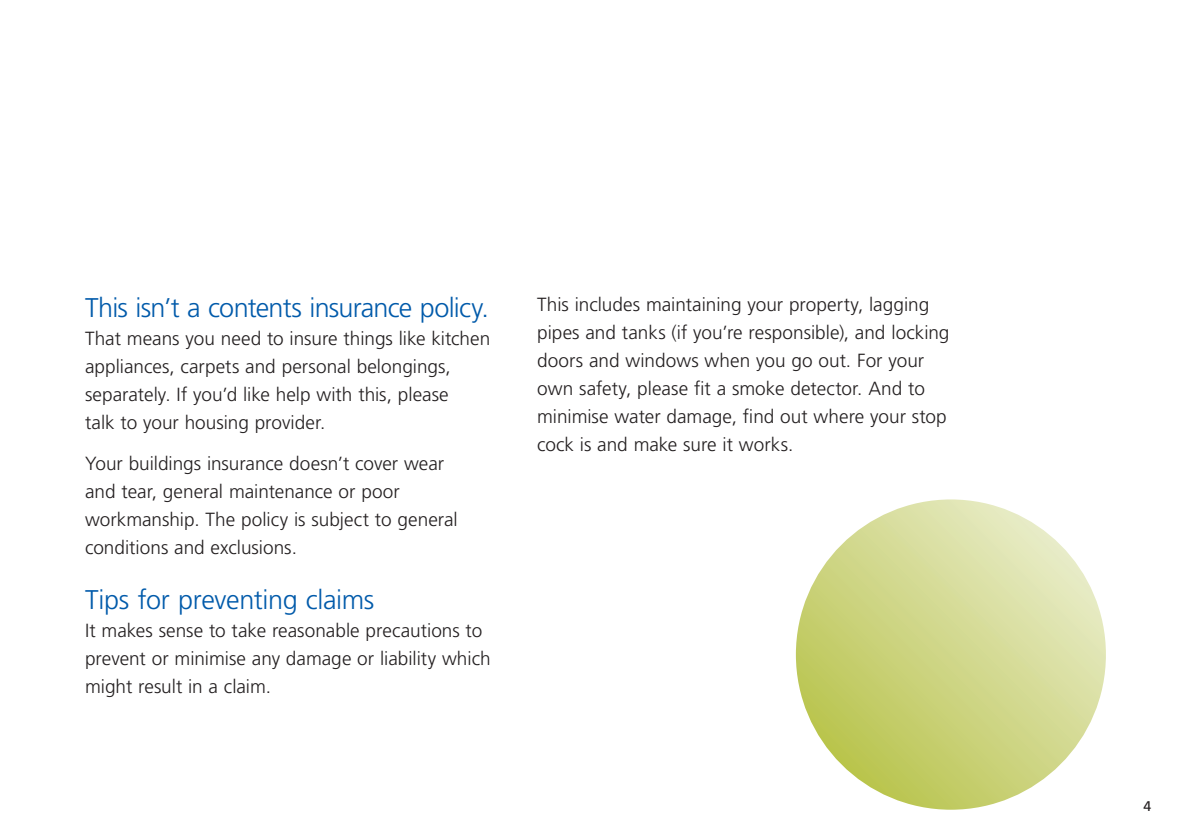
<style>
.page{position:relative;width:1191px;height:840px;background:#fff}
.page>*{position:absolute;margin:0;border:0;box-sizing:border-box;transform-origin:0 0}
.t1{font:300 27px "Frutiger LT Std";letter-spacing:-.02em;color:#015aaa}
.t2{font:300 19px/28px "Frutiger LT Std";color:#231f20}
.t3{font:14px "Frutiger LT Std";color:#231f20}
</style>
<div class="page">
<svg style="left:796px;top:499px;width:310px;height:310px;background:#d0d78a"></svg>
<h1 class="t1" style="left:85px;top:292px;width:405px">This isn’t a contents insurance policy.</h1>
<p class="t2" style="left:85px;top:325px;width:407px">That means you need to insure things like kitchen appliances, carpets and personal belongings, separately. If you’d like help with this, please<br>talk to your housing provider.</p>
<p class="t2" style="left:85px;top:449px;width:374px">Your buildings insurance doesn’t cover wear and tear, general maintenance or poor workmanship. The policy is subject to general conditions and exclusions.</p>
<h1 class="t1" style="left:85px;top:584px;width:291px">Tips for preventing claims</h1>
<p class="t2" style="left:85px;top:616px;width:407px">It makes sense to take reasonable precautions to prevent or minimise any damage or liability which might result in a claim.</p>
<p class="t2" style="left:537px;top:291px;width:414px">This includes maintaining your property, lagging pipes and tanks (if you’re responsible), and locking doors and windows when you go out. For your own safety, please fit a smoke detector. And to minimise water damage, find out where your stop cock is and make sure it works.</p>
<p class="t3" style="left:1143px;top:797px;width:9px">4</p>
</div>
